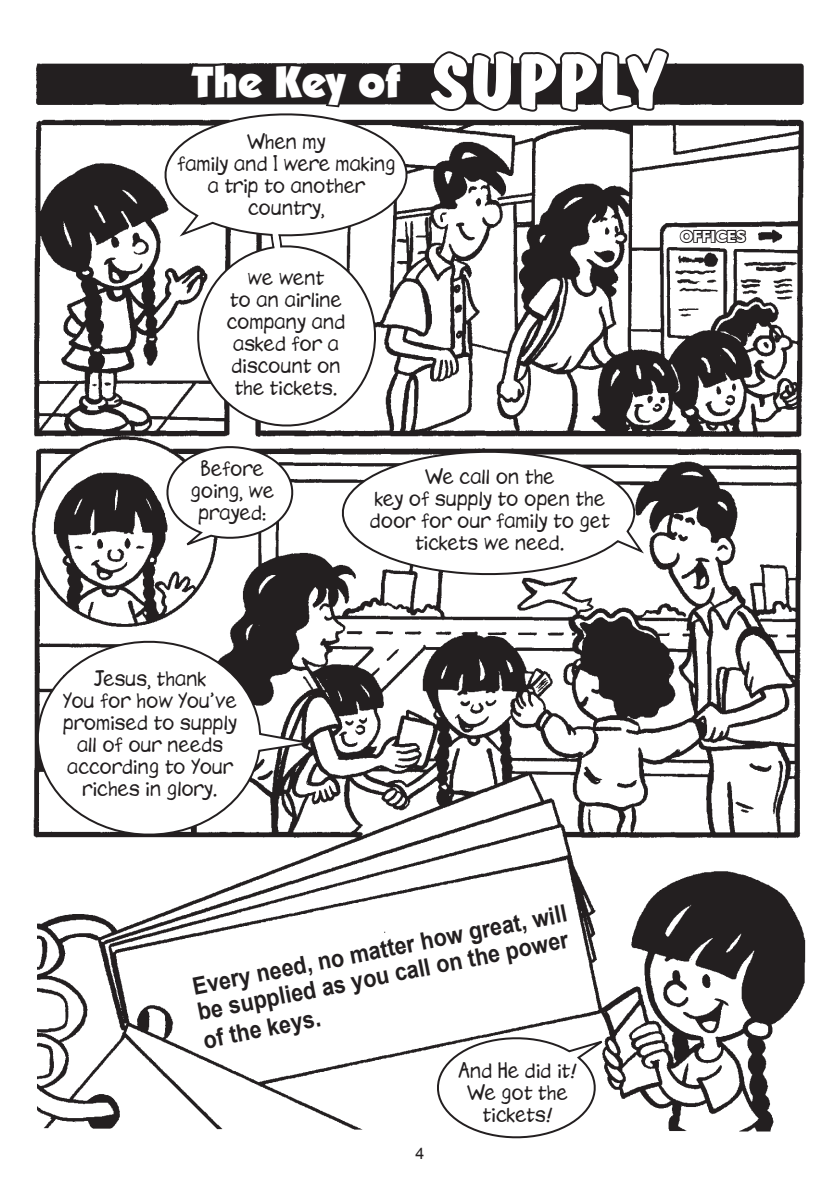
<style>
.page{position:relative;width:840px;height:1191px;background:#fff}
.page>*{position:absolute;margin:0;border:0;box-sizing:border-box;transform-origin:0 0}
.t1{font:900 44px "Kabel IT Cby BT";color:#fff}
.t2{font:700 24px/26px "Arial";color:#231f20;scale:.9 1}
.t3{font:20px/22px "Elan Normal";color:#231f20;text-align:center}
.t4{font:700 16px "Humanist 521 BT";color:#fff}
.t5{font:16px "Arial";color:#231f20}
.s1{font-family:"Dom Bold BT";font-weight:400;font-size:76px}
</style>
<div class="page">
<img style="left:31px;top:63px;width:775px;height:1068px">
<svg style="left:165px;top:445px;width:129px;height:105px"></svg>
<svg style="left:426px;top:48px;width:244px;height:193px"></svg>
<svg style="left:36px;top:639px;width:285px;height:197px"></svg>
<svg style="left:341px;top:450px;width:305px;height:126px"></svg>
<svg style="left:436px;top:1036px;width:176px;height:103px"></svg>
<div style="left:25px;top:903px;width:12px;height:231px;background:#fff"></div>
<svg style="left:163px;top:63px;width:245px;height:364px"></svg>
<svg style="left:678px;top:228px;width:69px;height:16px"></svg>
<h1 class="t1" style="left:192px;top:55px;width:473px">The Key of <span class="s1">SUPPLY</span></h1>
<p class="t3" style="left:177px;top:132px;width:220px">When my<br>family and I were making a trip to another country,</p>
<p class="t3" style="left:227px;top:268px;width:120px">we went<br>to an airline company and asked for a discount on the tickets.</p>
<p class="t4" style="left:679px;top:226px;width:67px">OFFICES</p>
<p class="t3" style="left:191px;top:459px;width:85px">Before going, we prayed:</p>
<p class="t3" style="left:370px;top:467px;width:241px">We call on the<br>key of supply to open the door for our family to get tickets we need.</p>
<p class="t3" style="left:63px;top:669px;width:175px">Jesus, thank<br>You for how You’ve promised to supply all of our needs according to Your riches in glory.</p>
<p class="t2" style="left:190px;top:973px;width:424px;rotate:-11deg">Every need, no matter how great, will be supplied as you call on the power</p>
<p class="t2" style="left:201px;top:1027px;width:134px;rotate:-11deg">of the keys.</p>
<p class="t5" style="left:415px;top:1144px;width:10px">4</p>
<p class="t3" style="left:458px;top:1060px;width:119px">And He did it!<br>We got the tickets!</p>
</div>
